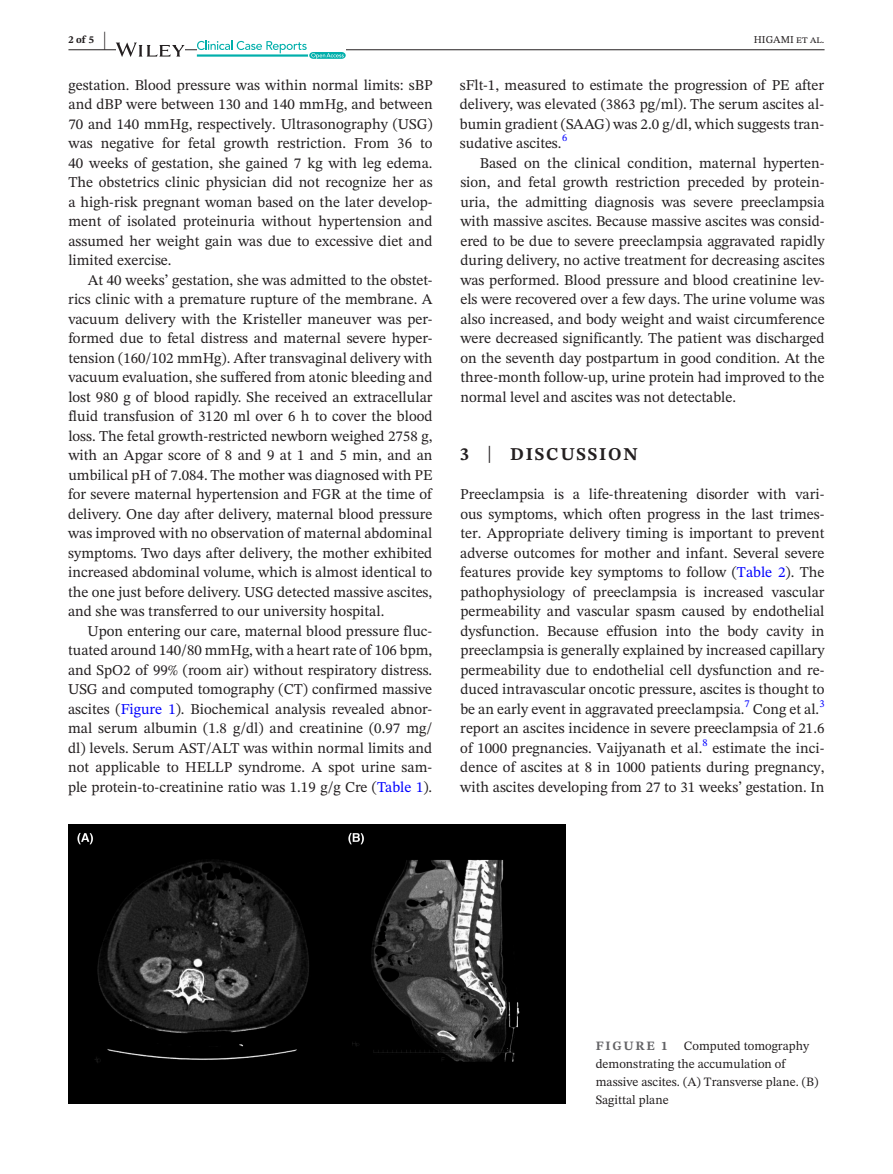
<style>
.page{position:relative;width:893px;height:1174px;background:#fff}
.page>*{position:absolute;margin:0;border:0;box-sizing:border-box;transform-origin:0 0}
.t1{font:700 18px "STIX Two Text";letter-spacing:.1em;color:#231f20}
.t2{font:15px/19.5px "STIX Two Text";color:#231f20;text-align:justify}
.t3{font:12.75px/18px "STIX Two Text";color:#231f20}
.t4{font:700 12.75px "STIX Two Text";letter-spacing:.14em;color:#636366}
.t5{font:10.5px "STIX Two Text";color:#231f20}
.t6{font:700 10.5px "STIX Two Text";color:#231f20}
.t7{font:10.5px "STIX Two Text";color:#00f}
.s1{font-size:21px}
.s2{color:#00f}
.s3{font-weight:400;font-size:23.7px}
</style>
<div class="page">
<hr style="left:68px;top:49px;width:756px;height:1px;background:#231f20">
<svg style="left:116px;top:43px;width:69px;height:14px"></svg>
<svg style="left:197px;top:41px;width:149px;height:18px"></svg>
<img style="left:68px;top:824px;width:498px;height:280px">
<p class="t6" style="left:68px;top:32px;width:39px">2 of 5 <span class="s1">|</span></p>
<p class="t5" style="left:754px;top:32px;width:72px">HIGAMI et al.</p>
<p class="t2" style="left:68px;top:75px;width:366px">gestation. Blood pressure was within normal limits: sBP and dBP were between 130 and 140 mmHg, and between 70 and 140 mmHg, respectively. Ultrasonography (USG) was negative for fetal growth restriction. From 36 to 40 weeks of gestation, she gained 7 kg with leg edema.<br>The obstetrics clinic physician did not recognize her as a high-risk pregnant woman based on the later develop&shy;ment of isolated proteinuria without hypertension and assumed her weight gain was due to excessive diet and limited exercise.</p>
<p class="t2" style="left:68px;top:270px;width:366px;text-indent:20px">At 40 weeks’ gestation, she was admitted to the obstet&shy;rics clinic with a premature rupture of the membrane. A vacuum delivery with the Kristeller maneuver was per&shy;formed due to fetal distress and maternal severe hyper&shy;tension (160/102 mmHg). After transvaginal delivery with vacuum evaluation, she suffered from atonic bleeding and lost 980 g of blood rapidly. She received an extracellular fluid transfusion of 3120 ml over 6 h to cover the blood loss. The fetal growth-restricted newborn weighed 2758 g, with an Apgar score of 8 and 9 at 1 and 5 min, and an umbilical pH of 7.084. The mother was diagnosed with PE for severe maternal hypertension and FGR at the time of delivery. One day after delivery, maternal blood pressure was improved with no observation of maternal abdominal symptoms. Two days after delivery, the mother exhibited increased abdominal volume, which is almost identical to the one just before delivery. USG detected massive ascites, and she was transferred to our university hospital.</p>
<p class="t2" style="left:68px;top:621px;width:366px;text-indent:20px">Upon entering our care, maternal blood pressure fluc&shy;tuated around 140/80 mmHg, with a heart rate of 106 bpm, and SpO2 of 99% (room air) without respiratory distress.<br>USG and computed tomography (CT) confirmed massive ascites (<span class="s2">Figure 1</span>). Biochemical analysis revealed abnor&shy;mal serum albumin (1.8 g/dl) and creatinine (0.97 mg/ dl) levels. Serum AST/ALT was within normal limits and not applicable to HELLP syndrome. A spot urine sam&shy;ple protein-to-creatinine ratio was 1.19 g/g Cre (<span class="s2">Table 1</span>).</p>
<p class="t2" style="left:460px;top:75px;width:366px">sFlt-1, measured to estimate the progression of PE after delivery, was elevated (3863 pg/ml). The serum ascites al&shy;bumin gradient (SAAG) was 2.0 g/dl, which suggests tran&shy;sudative ascites.<sup>6</sup></p>
<p class="t2" style="left:460px;top:153px;width:366px;text-indent:19px">Based on the clinical condition, maternal hyperten&shy;sion, and fetal growth restriction preceded by protein&shy;uria, the admitting diagnosis was severe preeclampsia with massive ascites. Because massive ascites was consid&shy;ered to be due to severe preeclampsia aggravated rapidly during delivery, no active treatment for decreasing ascites was performed. Blood pressure and blood creatinine lev&shy;els were recovered over a few days. The urine volume was also increased, and body weight and waist circumference were decreased significantly. The patient was discharged on the seventh day postpartum in good condition. At the three-month follow-up, urine protein had improved to the normal level and ascites was not detectable.</p>
<p class="t1" style="left:460px;top:441px;width:179px">3 <span class="s3">|</span> DISCUSSION</p>
<p class="t2" style="left:460px;top:484px;width:366px">Preeclampsia is a life-threatening disorder with vari&shy;ous symptoms, which often progress in the last trimes&shy;ter. Appropriate delivery timing is important to prevent adverse outcomes for mother and infant. Several severe features provide key symptoms to follow (<span class="s2">Table 2</span>). The pathophysiology of preeclampsia is increased vascular permeability and vascular spasm caused by endothelial dysfunction. Because effusion into the body cavity in preeclampsia is generally explained by increased capillary permeability due to endothelial cell dysfunction and re&shy;duced intravascular oncotic pressure, ascites is thought to be an early event in aggravated preeclampsia.</p>
<p class="t7" style="left:744px;top:696px;width:7px">7</p>
<p class="t2" style="left:753px;top:699px;width:68px">Cong et al.</p>
<p class="t7" style="left:819px;top:696px;width:7px">3</p>
<p class="t2" style="left:460px;top:718px;width:366px">report an ascites incidence in severe preeclampsia of 21.6 of 1000 pregnancies. Vaijyanath et al.</p>
<p class="t7" style="left:702px;top:735px;width:7px">8</p>
<p class="t2" style="left:460px;top:738px;width:366px;text-indent:252px">estimate the inci&shy;dence of ascites at 8 in 1000 patients during pregnancy, with ascites developing from 27 to 31 weeks’ gestation. In</p>
<p class="t3" style="left:596px;top:1036px;width:224px;text-indent:88px">Computed tomography demonstrating the accumulation of massive ascites. (A) Transverse plane. (B)<br>Sagittal plane</p>
<p class="t4" style="left:596px;top:1036px;width:73px">FIGURE 1</p>
</div>
